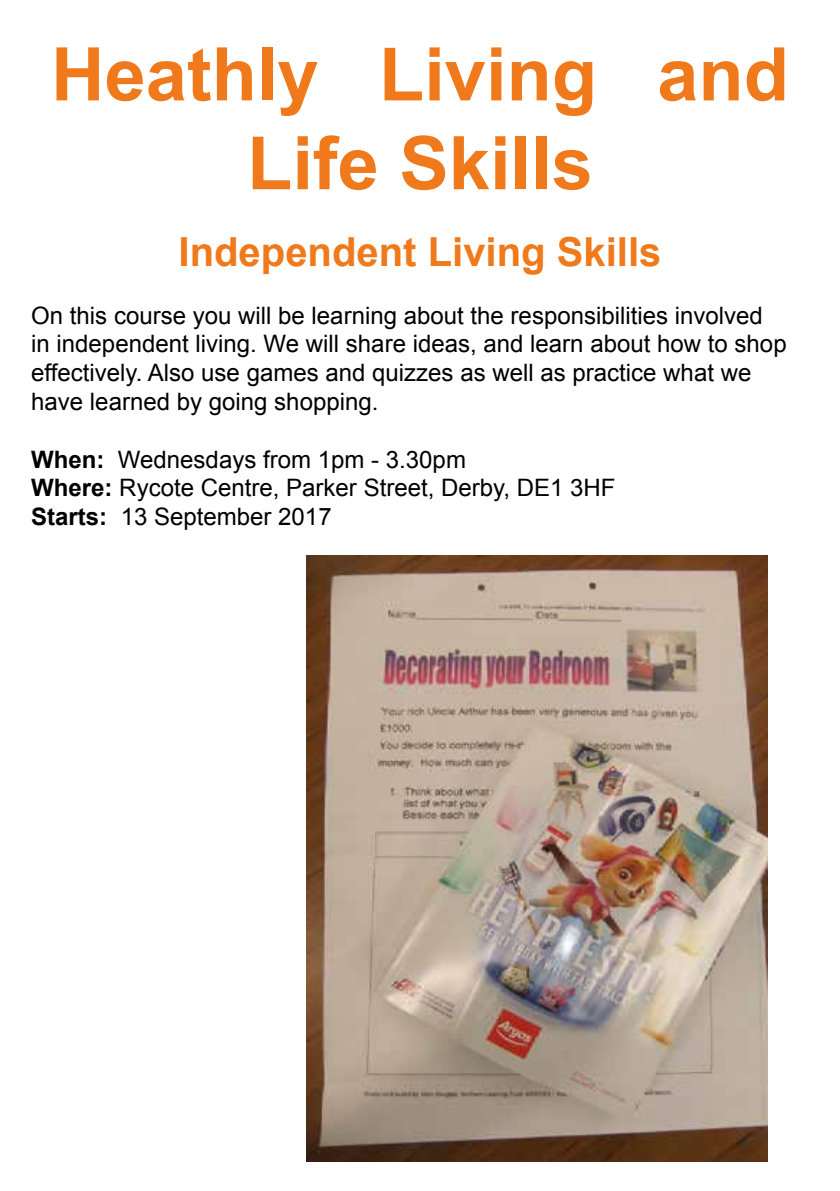
<style>
.page{position:relative;width:840px;height:1191px;background:#fff}
.page>*{position:absolute;margin:0;border:0;box-sizing:border-box;transform-origin:0 0}
.t1{font:700 74px/88.8px "Arial";color:#ef791b;text-align:center}
.t2{font:700 40px "Arial";color:#ef791b}
.t3{font:24px/28.8px "Arial";color:#000}
.s1{font-weight:700}
</style>
<div class="page">
<img style="left:306px;top:555px;width:461px;height:606px">
<h1 class="t1" style="left:51px;top:32px;width:739px">Heathly Living and<br>Life Skills</h1>
<h2 class="t2" style="left:178px;top:225px;width:484px">Independent Living Skills</h2>
<p class="t3" style="left:31px;top:301px;width:756px">On this course you will be learning about the responsibilities involved in independent living. We will share ideas, and learn about how to shop effectively. Also use games and quizzes as well as practice what we have learned by going shopping.</p>
<p class="t3" style="left:31px;top:445px;width:585px"><span class="s1">When:</span> Wednesdays from 1pm - 3.30pm<br><span class="s1">Where:</span> Rycote Centre, Parker Street, Derby, DE1 3HF<br><span class="s1">Starts:</span> 13 September 2017</p>
</div>
